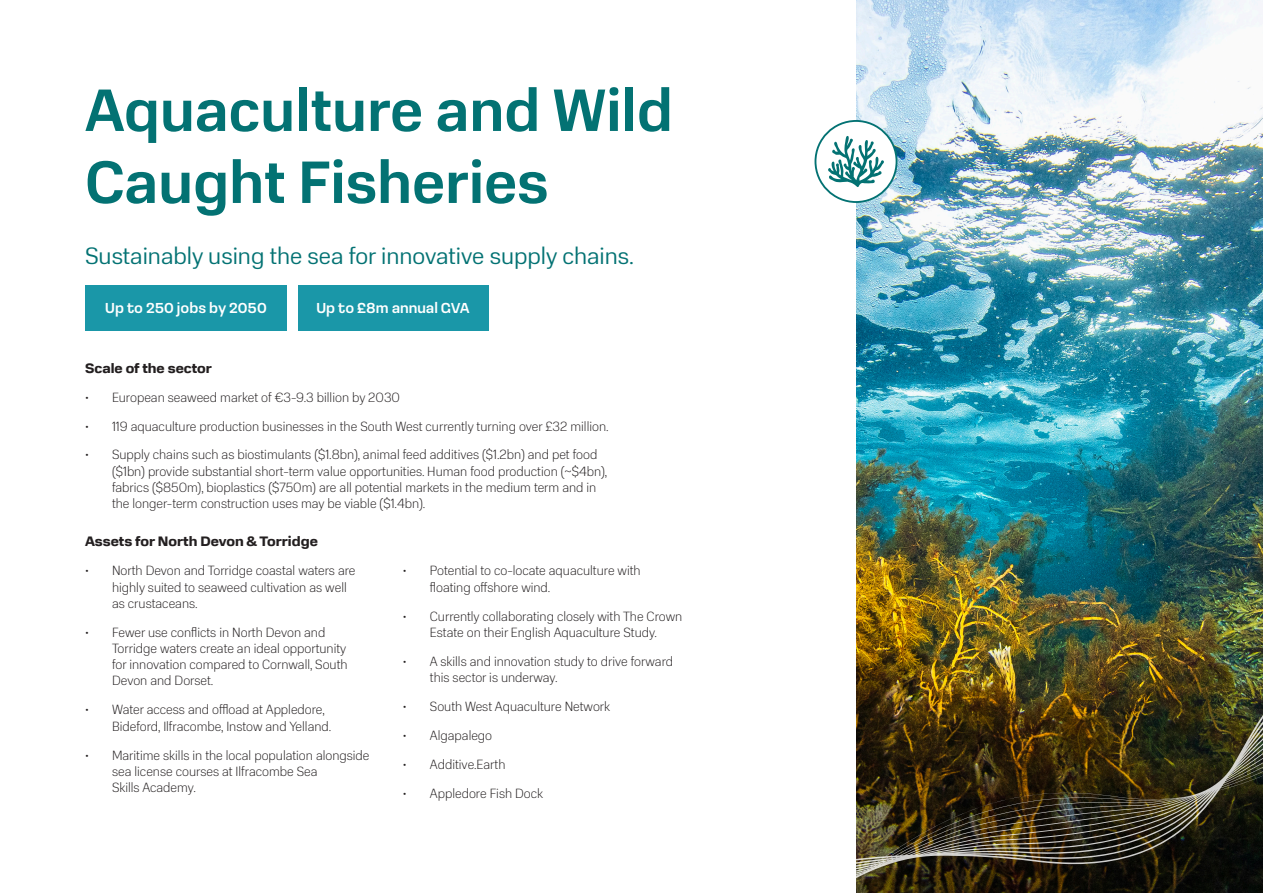
<style>
.page{position:relative;width:1263px;height:893px;background:#fff}
.page>*{position:absolute;margin:0;border:0;box-sizing:border-box;transform-origin:0 0}
.t1{font:500 60px/72px "Normalidad Compact";color:#037273}
.t2{font:300 24px "Normalidad Compact";color:#037273}
.Body{font:500 15px "Loos Normal";color:#fff}
.t3{font:100 13.5px/16.2px "Normalidad Compact";color:#231f20}
.Body-2{font:700 13.5px "Normalidad Text";color:#231f20}
.s1{font-family:"Loos Normal";font-weight:300;font-size:15px}
</style>
<div class="page">
<img style="left:856px;top:0;width:407px;height:648px">
<img style="left:856px;top:648px;width:407px;height:245px">
<div style="left:85px;top:285px;width:202px;height:45px;background:#1a97a8"></div>
<div style="left:298px;top:285px;width:190px;height:45px;background:#1a97a8"></div>
<div style="left:815px;top:121px;width:81px;height:81px;background:#fff;border-radius:50%"></div>
<div style="left:814px;top:120px;width:83px;height:83px;border:2px solid #037273;border-radius:50%"></div>
<svg style="left:828px;top:136px;width:56px;height:51px"></svg>
<p class="t1" style="left:85px;top:70px;width:589px">Aquaculture and Wild<br>Caught Fisheries</p>
<p class="t2" style="left:85px;top:238px;width:550px">Sustainably using the sea for innovative supply chains.</p>
<p class="Body" style="left:105px;top:298px;width:163px">Up to 250 jobs by 2050</p>
<p class="Body" style="left:316px;top:298px;width:155px">Up to £8m annual GVA</p>
<p class="Body-2" style="left:85px;top:358px;width:129px">Scale of the sector</p>
<p class="t3" style="left:85px;top:388px;width:316px"><span class="s1">•</span> European seaweed market of €3-9.3 billion by 2030</p>
<p class="t3" style="left:85px;top:417px;width:525px"><span class="s1">•</span> 119 aquaculture production businesses in the South West currently turning over £32 million.</p>
<p class="t3" style="left:112px;top:446px;width:497px;text-indent:-27px"><span class="s1">•</span> Supply chains such as biostimulants ($1.8bn), animal feed additives ($1.2bn) and pet food ($1bn) provide substantial short-term value opportunities. Human food production (~$4bn), fabrics ($850m), bioplastics ($750m) are all potential markets in the medium term and in the longer-term construction uses may be viable ($1.4bn).</p>
<p class="Body-2" style="left:85px;top:531px;width:234px">Assets for North Devon &amp; Torridge</p>
<p class="t3" style="left:112px;top:562px;width:245px;text-indent:-27px"><span class="s1">•</span> North Devon and Torridge coastal waters are highly suited to seaweed cultivation as well as crustaceans.</p>
<p class="t3" style="left:112px;top:623px;width:237px;text-indent:-27px"><span class="s1">•</span> Fewer use conflicts in North Devon and Torridge waters create an ideal opportunity for innovation compared to Cornwall, South Devon and Dorset.</p>
<p class="t3" style="left:112px;top:701px;width:221px;text-indent:-27px"><span class="s1">•</span> Water access and offload at Appledore,<br>Bideford, Ilfracombe, Instow and Yelland.</p>
<p class="t3" style="left:112px;top:746px;width:259px;text-indent:-27px"><span class="s1">•</span> Maritime skills in the local population alongside sea license courses at Ilfracombe Sea<br>Skills Academy.</p>
<p class="t3" style="left:430px;top:562px;width:212px;text-indent:-27px"><span class="s1">•</span> Potential to co-locate aquaculture with floating offshore wind.</p>
<p class="t3" style="left:403px;top:607px;width:281px;text-align:center"><span class="s1">•</span> Currently collaborating closely with The Crown<br>Estate on their English Aquaculture Study.</p>
<p class="t3" style="left:430px;top:652px;width:245px;text-indent:-27px"><span class="s1">•</span> A skills and innovation study to drive forward this sector is underway.</p>
<p class="t3" style="left:403px;top:697px;width:209px"><span class="s1">•</span> South West Aquaculture Network</p>
<p class="t3" style="left:403px;top:726px;width:91px"><span class="s1">•</span> Algapalego</p>
<p class="t3" style="left:403px;top:755px;width:104px"><span class="s1">•</span> Additive.Earth</p>
<p class="t3" style="left:403px;top:784px;width:142px"><span class="s1">•</span> Appledore Fish Dock</p>
</div>
